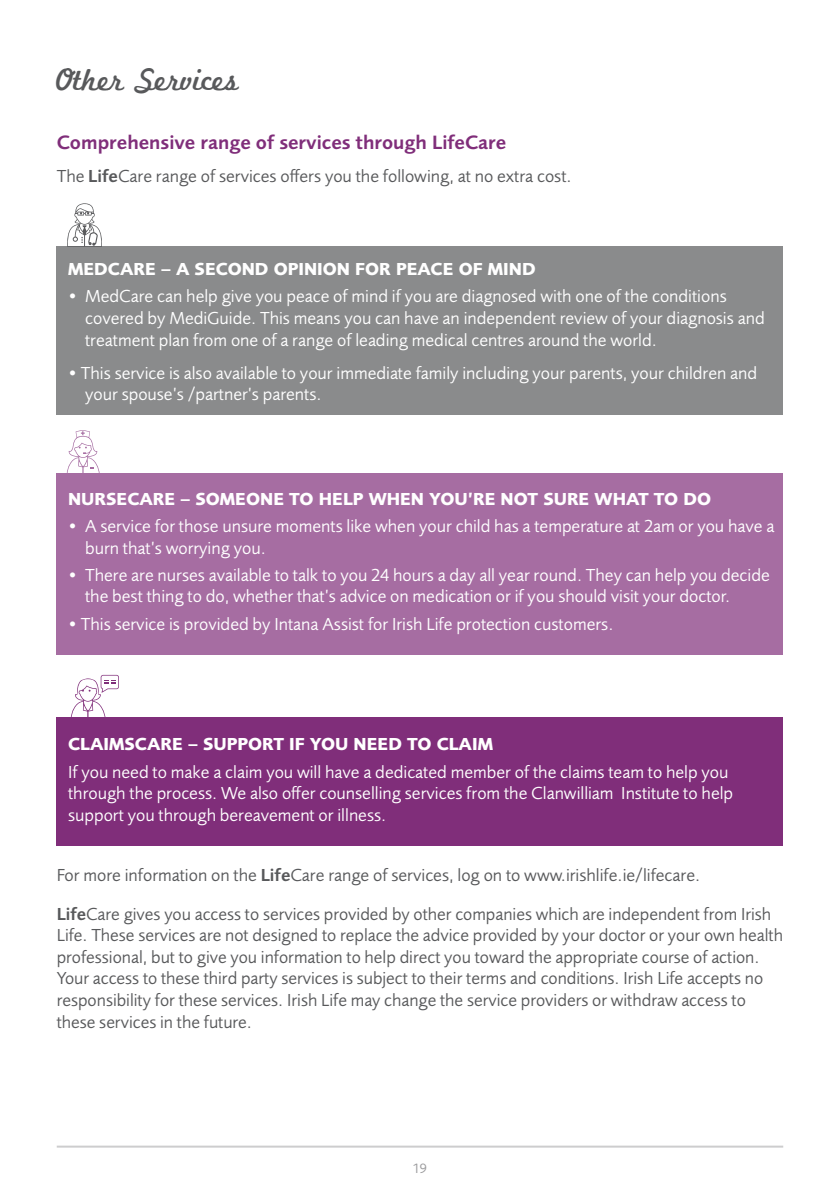
<style>
.page{position:relative;width:840px;height:1191px;background:#fff}
.page>*{position:absolute;margin:0;border:0;box-sizing:border-box;transform-origin:0 0}
.t1{font:32px "Marketing Script";color:#58595b}
.t2{font:600 20px "Foundry Sans";color:#802e7a}
.t3{font:18px/21.6px "Foundry Sans";color:#fff}
.t4{font:18px/21.6px "Foundry Sans";color:#58595b}
.t5{font:700 18px "Foundry Sans";color:#fff}
.t6{font:14px "Foundry Sans";color:#9b9b9d}
.s1{font-weight:600}
</style>
<div class="page">
<hr style="left:57px;top:1145px;width:725px;height:2px;background:#cdcdce">
<div style="left:57px;top:247px;width:725px;height:168px;background:#8a8b8c"></div>
<div style="left:57px;top:473px;width:725px;height:182px;background:#a66da2"></div>
<div style="left:57px;top:717px;width:725px;height:129px;background:#802e7a"></div>
<svg style="left:67px;top:430px;width:32px;height:43px"></svg>
<svg style="left:67px;top:203px;width:35px;height:44px"></svg>
<svg style="left:71px;top:675px;width:48px;height:42px"></svg>
<h1 class="t1" style="left:57px;top:60px;width:183px">Other Services</h1>
<p class="t2" style="left:57px;top:131px;width:451px">Comprehensive range of services through LifeCare</p>
<p class="t4" style="left:57px;top:165px;width:516px">The <span class="s1">Life</span>Care range of services offers you the following, at no extra cost.</p>
<p class="t5" style="left:68px;top:258px;width:469px">MEDCARE – A SECOND OPINION FOR PEACE OF MIND</p>
<p class="t3" style="left:85px;top:286px;width:680px;text-indent:-17px">• MedCare can help give you peace of mind if you are diagnosed with one of the conditions covered by MediGuide. This means you can have an independent review of your diagnosis and treatment plan from one of a range of leading medical centres around the world.</p>
<p class="t3" style="left:85px;top:362px;width:673px;text-indent:-17px">• This service is also available to your immediate family including your parents, your children and your spouse’s /partner’s parents.</p>
<p class="t5" style="left:68px;top:488px;width:644px">NURSECARE – SOMEONE TO HELP WHEN YOU’RE NOT SURE WHAT TO DO</p>
<p class="t3" style="left:85px;top:515px;width:690px;text-indent:-17px">• A service for those unsure moments like when your child has a temperature at 2am or you have a burn that’s worrying you.</p>
<p class="t3" style="left:85px;top:564px;width:685px;text-indent:-17px">• There are nurses available to talk to you 24 hours a day all year round. They can help you decide the best thing to do, whether that’s advice on medication or if you should visit your doctor.</p>
<p class="t3" style="left:68px;top:613px;width:546px">• This service is provided by Intana Assist for Irish Life protection customers.</p>
<p class="t5" style="left:68px;top:733px;width:426px">CLAIMSCARE – SUPPORT IF YOU NEED TO CLAIM</p>
<p class="t3" style="left:68px;top:761px;width:666px">If you need to make a claim you will have a dedicated member of the claims team to help you through the process. We also offer counselling services from the Clanwilliam Institute to help support you through bereavement or illness.</p>
<p class="t4" style="left:57px;top:856px;width:715px;line-height:38.6px">For more information on the <span class="s1">Life</span>Care range of services, log on to www.irishlife.ie/lifecare.<br><span class="s1">Life</span>Care gives you access to services provided by other companies which are independent from Irish</p>
<p class="t4" style="left:57px;top:924px;width:727px">Life. These services are not designed to replace the advice provided by your doctor or your own health professional, but to give you information to help direct you toward the appropriate course of action.<br>Your access to these third party services is subject to their terms and conditions. Irish Life accepts no responsibility for these services. Irish Life may change the service providers or withdraw access to these services in the future.</p>
<p class="t6" style="left:413px;top:1161px;width:16px">19</p>
</div>
